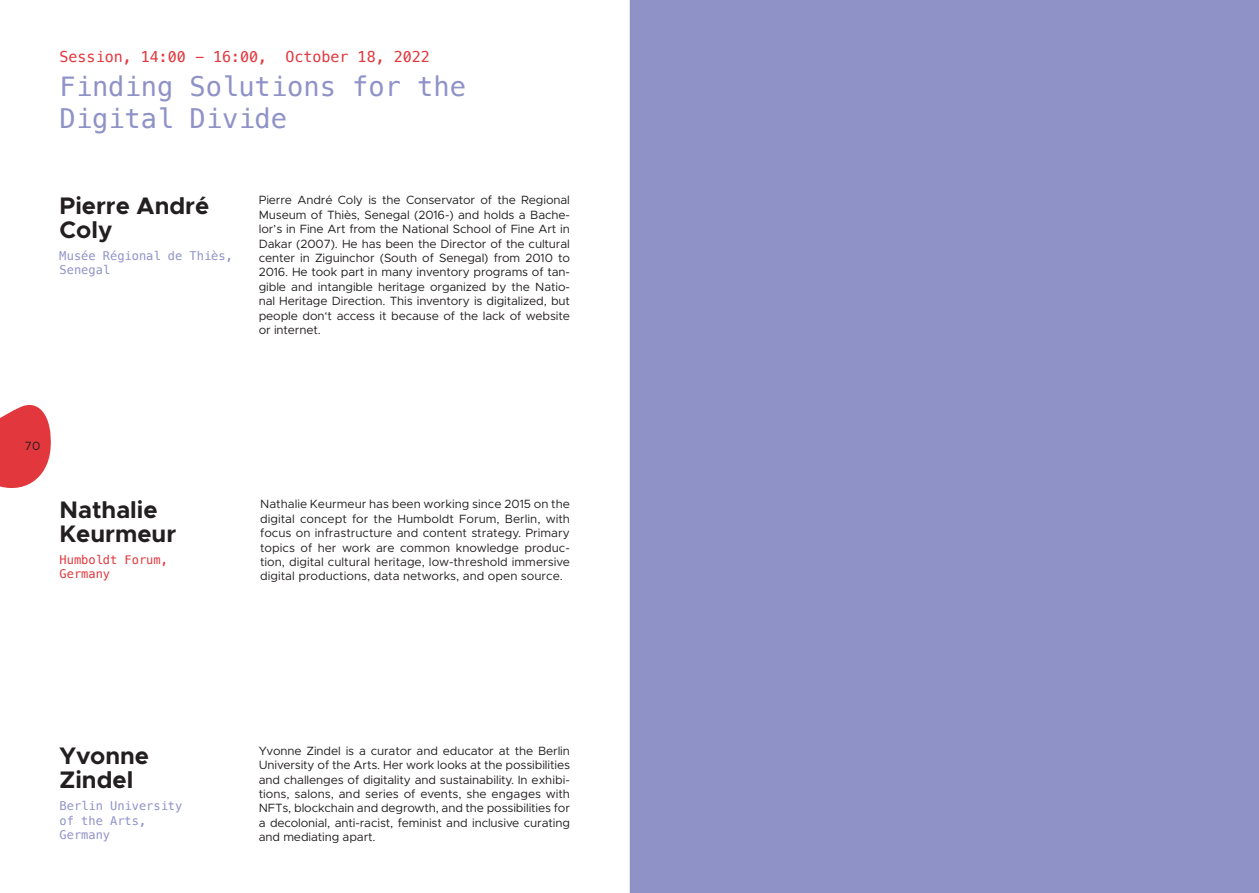
<style>
.page{position:relative;width:1259px;height:893px;background:#fff}
.page>*{position:absolute;margin:0;border:0;box-sizing:border-box;transform-origin:0 0}
.t1{font:27px/32px "Menlo";color:#8f92c7}
.t2{font:700 24px/24px "Metropolis";color:#231f20}
.t3{font:15px "Menlo";color:#e1373d}
.t4{font:12px/14.4px "Metropolis";letter-spacing:-.01em;color:#231f20;text-align:justify}
.t5{font:12px/14.4px "Menlo";color:#8f92c7}
.t6{font:12px/14.4px "Menlo";color:#e1373d}
</style>
<div class="page">
<svg style="left:0;top:405px;width:51px;height:83px;background:#e5565b"></svg>
<div style="left:630px;top:0;width:629px;height:893px;background:#8f92c7"></div>
<hr style="left:629px;top:0;width:1px;height:893px;background:#e3e5e7">
<p class="t3" style="left:60px;top:47px;width:372px">Session, 14:00 - 16:00, October 18, 2022</p>
<h1 class="t1" style="left:60px;top:71px;width:408px">Finding Solutions for the<br>Digital Divide</h1>
<h2 class="t2" style="left:60px;top:194px;width:151px">Pierre André<br>Coly</h2>
<p class="t5" style="left:60px;top:249px;width:175px">Musée Régional de Thiès,<br>Senegal</p>
<p class="t4" style="left:259px;top:193px;width:313px">Pierre André Coly is the Conservator of the Regional Museum of Thiès, Senegal (2016-) and holds a Bache&shy;lor’s in Fine Art from the National School of Fine Art in Dakar (2007). He has been the Director of the cultural center in Ziguinchor (South of Senegal) from 2010 to 2016. He took part in many inventory programs of tan&shy;gible and intangible heritage organized by the Natio&shy;nal Heritage Direction. This inventory is digitalized, but people don‘t access it because of the lack of website or internet.</p>
<p class="t4" style="left:25px;top:439px;width:17px">70</p>
<h2 class="t2" style="left:60px;top:498px;width:118px">Nathalie<br>Keurmeur</h2>
<p class="t6" style="left:60px;top:553px;width:110px">Humboldt Forum,<br>Germany</p>
<p class="t4" style="left:260px;top:497px;width:311px">Nathalie Keurmeur has been working since 2015 on the digital concept for the Humboldt Forum, Berlin, with focus on infrastructure and content strategy. Primary topics of her work are common knowledge produc&shy;tion, digital cultural heritage, low-threshold immersive digital productions, data networks, and open source.</p>
<h2 class="t2" style="left:60px;top:744px;width:91px">Yvonne<br>Zindel</h2>
<p class="t5" style="left:60px;top:799px;width:124px">Berlin University of the Arts,<br>Germany</p>
<p class="t4" style="left:259px;top:743px;width:313px">Yvonne Zindel is a curator and educator at the Berlin University of the Arts. Her work looks at the possibilities and challenges of digitality and sustainability. In exhibi&shy;tions, salons, and series of events, she engages with NFTs, blockchain and degrowth, and the possibilities for a decolonial, anti-racist, feminist and inclusive curating and mediating apart.</p>
</div>
